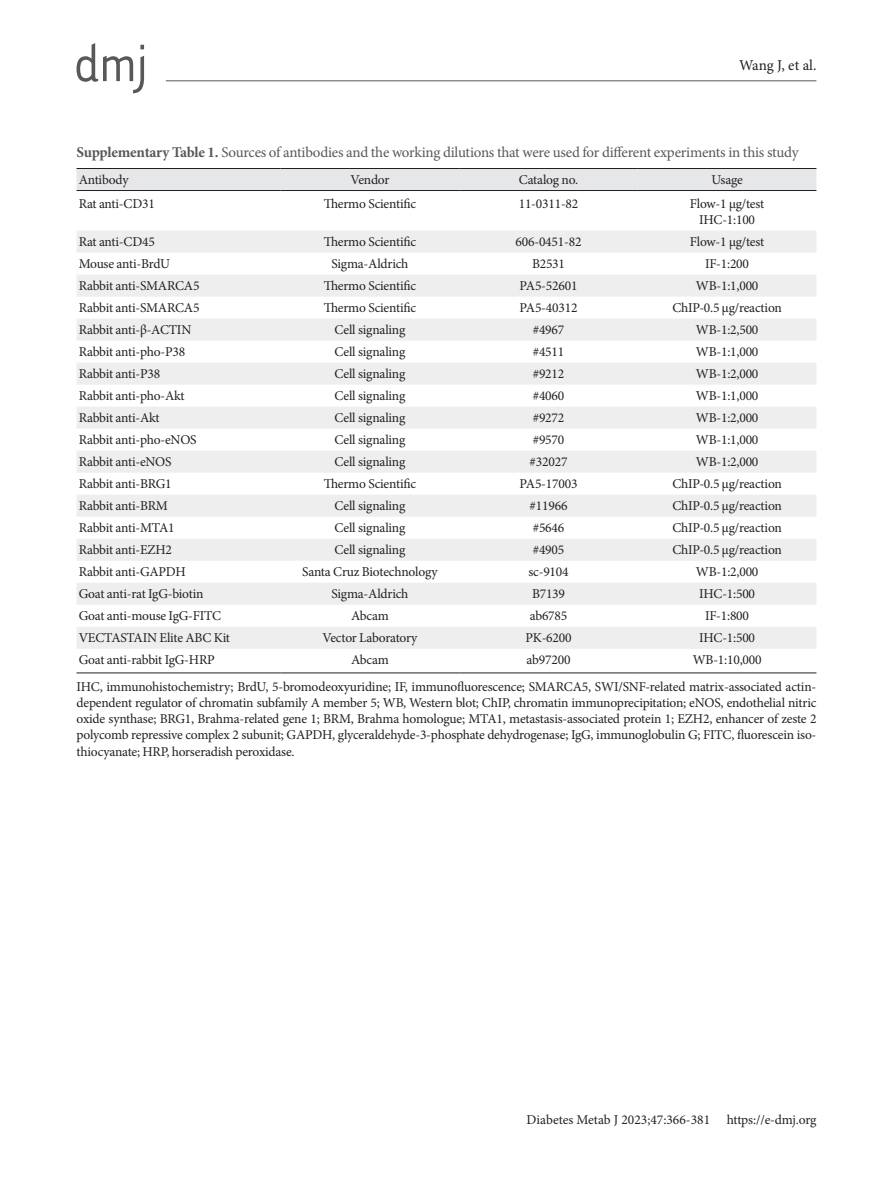
<style>
.page{position:relative;width:893px;height:1191px;background:#fff}
.page>*{position:absolute;margin:0;border:0;box-sizing:border-box;transform-origin:0 0}
.표제목그림{font:15px "Minion Pro";letter-spacing:-.015em;color:#57585a}
.t1{font:15px "Minion Pro";letter-spacing:-.01em;color:#231f20}
.표본문{font:13.5px/16.2px "Minion Pro";letter-spacing:-.015em;color:#231f20;text-align:justify}
.s1{font-weight:700}
</style>
<div class="page">
<hr style="left:166px;top:80px;width:650px;height:1px;background:#57585a">
<svg style="left:77px;top:43px;width:67px;height:50px"></svg>
<div style="left:77px;top:169px;width:739px;height:21px;background:#e6e7e9"></div>
<svg style="left:77px;top:231px;width:739px;height:418px;fill:#eeeeef"></svg>
<hr style="left:77px;top:168px;width:204px;height:1px;background:#231f20">
<hr style="left:281px;top:168px;width:178px;height:1px;background:#231f20">
<hr style="left:459px;top:168px;width:179px;height:1px;background:#231f20">
<hr style="left:638px;top:168px;width:178px;height:1px;background:#231f20">
<hr style="left:77px;top:672px;width:204px;height:1px;background:#231f20">
<hr style="left:281px;top:672px;width:178px;height:1px;background:#231f20">
<hr style="left:459px;top:672px;width:179px;height:1px;background:#231f20">
<hr style="left:638px;top:672px;width:178px;height:1px;background:#231f20">
<hr style="left:77px;top:190px;width:204px;height:1px;background:#231f20">
<hr style="left:281px;top:190px;width:178px;height:1px;background:#231f20">
<hr style="left:459px;top:190px;width:179px;height:1px;background:#231f20">
<hr style="left:638px;top:190px;width:178px;height:1px;background:#231f20">
<p class="t1" style="left:739px;top:55px;width:79px">Wang J, et al.</p>
<p class="표제목그림" style="left:77px;top:142px;width:724px"><span class="s1">Supplementary Table 1.</span> Sources of antibodies and the working dilutions that were used for different experiments in this study</p>
<p class="표본문" style="left:79px;top:171px;width:51px">Antibody</p>
<p class="표본문" style="left:350px;top:171px;width:41px">Vendor</p>
<p class="표본문" style="left:519px;top:171px;width:61px">Catalog no.</p>
<p class="표본문" style="left:711px;top:171px;width:33px">Usage</p>
<p class="표본문" style="left:79px;top:195px;width:78px">Rat anti-CD31</p>
<p class="표본문" style="left:324px;top:195px;width:94px">Thermo Scientific</p>
<p class="표본문" style="left:519px;top:195px;width:61px">11-0311-82</p>
<p class="표본문" style="left:690px;top:195px;width:76px">Flow-1 µg/test</p>
<p class="표본문" style="left:699px;top:211px;width:57px">IHC-1:100</p>
<p class="표본문" style="left:79px;top:233px;width:78px">Rat anti-CD45</p>
<p class="표본문" style="left:324px;top:233px;width:94px">Thermo Scientific</p>
<p class="표본문" style="left:516px;top:233px;width:67px">606-0451-82</p>
<p class="표본문" style="left:690px;top:233px;width:76px">Flow-1 µg/test</p>
<p class="표본문" style="left:79px;top:255px;width:93px">Mouse anti-BrdU</p>
<p class="표본문" style="left:331px;top:255px;width:79px">Sigma-Aldrich</p>
<p class="표본문" style="left:532px;top:255px;width:35px">B2531</p>
<p class="표본문" style="left:705px;top:255px;width:45px">IF-1:200</p>
<p class="표본문" style="left:79px;top:277px;width:122px">Rabbit anti-SMARCA5</p>
<p class="표본문" style="left:324px;top:277px;width:94px">Thermo Scientific</p>
<p class="표본문" style="left:520px;top:277px;width:59px">PA5-52601</p>
<p class="표본문" style="left:696px;top:277px;width:64px">WB-1:1,000</p>
<p class="표본문" style="left:79px;top:300px;width:122px">Rabbit anti-SMARCA5</p>
<p class="표본문" style="left:324px;top:300px;width:94px">Thermo Scientific</p>
<p class="표본문" style="left:520px;top:300px;width:59px">PA5-40312</p>
<p class="표본문" style="left:672px;top:300px;width:111px">ChIP-0.5 µg/reaction</p>
<p class="표본문" style="left:79px;top:322px;width:114px">Rabbit anti-β-ACTIN</p>
<p class="표본문" style="left:335px;top:322px;width:72px">Cell signaling</p>
<p class="표본문" style="left:533px;top:322px;width:33px">#4967</p>
<p class="표본문" style="left:696px;top:322px;width:64px">WB-1:2,500</p>
<p class="표본문" style="left:79px;top:344px;width:108px">Rabbit anti-pho-P38</p>
<p class="표본문" style="left:335px;top:344px;width:72px">Cell signaling</p>
<p class="표본문" style="left:533px;top:344px;width:33px">#4511</p>
<p class="표본문" style="left:696px;top:344px;width:64px">WB-1:1,000</p>
<p class="표본문" style="left:79px;top:366px;width:83px">Rabbit anti-P38</p>
<p class="표본문" style="left:335px;top:366px;width:72px">Cell signaling</p>
<p class="표본문" style="left:533px;top:366px;width:33px">#9212</p>
<p class="표본문" style="left:696px;top:366px;width:64px">WB-1:2,000</p>
<p class="표본문" style="left:79px;top:388px;width:107px">Rabbit anti-pho-Akt</p>
<p class="표본문" style="left:335px;top:388px;width:72px">Cell signaling</p>
<p class="표본문" style="left:533px;top:388px;width:33px">#4060</p>
<p class="표본문" style="left:696px;top:388px;width:64px">WB-1:1,000</p>
<p class="표본문" style="left:79px;top:410px;width:82px">Rabbit anti-Akt</p>
<p class="표본문" style="left:335px;top:410px;width:72px">Cell signaling</p>
<p class="표본문" style="left:533px;top:410px;width:33px">#9272</p>
<p class="표본문" style="left:696px;top:410px;width:64px">WB-1:2,000</p>
<p class="표본문" style="left:79px;top:432px;width:119px">Rabbit anti-pho-eNOS</p>
<p class="표본문" style="left:335px;top:432px;width:72px">Cell signaling</p>
<p class="표본문" style="left:533px;top:432px;width:33px">#9570</p>
<p class="표본문" style="left:696px;top:432px;width:64px">WB-1:1,000</p>
<p class="표본문" style="left:79px;top:454px;width:94px">Rabbit anti-eNOS</p>
<p class="표본문" style="left:335px;top:454px;width:72px">Cell signaling</p>
<p class="표본문" style="left:530px;top:454px;width:39px">#32027</p>
<p class="표본문" style="left:696px;top:454px;width:64px">WB-1:2,000</p>
<p class="표본문" style="left:79px;top:476px;width:95px">Rabbit anti-BRG1</p>
<p class="표본문" style="left:324px;top:476px;width:94px">Thermo Scientific</p>
<p class="표본문" style="left:520px;top:476px;width:59px">PA5-17003</p>
<p class="표본문" style="left:672px;top:476px;width:111px">ChIP-0.5 µg/reaction</p>
<p class="표본문" style="left:79px;top:498px;width:91px">Rabbit anti-BRM</p>
<p class="표본문" style="left:335px;top:498px;width:72px">Cell signaling</p>
<p class="표본문" style="left:530px;top:498px;width:39px">#11966</p>
<p class="표본문" style="left:672px;top:498px;width:111px">ChIP-0.5 µg/reaction</p>
<p class="표본문" style="left:79px;top:520px;width:97px">Rabbit anti-MTA1</p>
<p class="표본문" style="left:335px;top:520px;width:72px">Cell signaling</p>
<p class="표본문" style="left:533px;top:520px;width:33px">#5646</p>
<p class="표본문" style="left:672px;top:520px;width:111px">ChIP-0.5 µg/reaction</p>
<p class="표본문" style="left:79px;top:542px;width:95px">Rabbit anti-EZH2</p>
<p class="표본문" style="left:335px;top:542px;width:72px">Cell signaling</p>
<p class="표본문" style="left:533px;top:542px;width:33px">#4905</p>
<p class="표본문" style="left:672px;top:542px;width:111px">ChIP-0.5 µg/reaction</p>
<p class="표본문" style="left:79px;top:564px;width:109px">Rabbit anti-GAPDH</p>
<p class="표본문" style="left:302px;top:564px;width:137px">Santa Cruz Biotechnology</p>
<p class="표본문" style="left:528px;top:564px;width:42px">sc-9104</p>
<p class="표본문" style="left:696px;top:564px;width:64px">WB-1:2,000</p>
<p class="표본문" style="left:79px;top:586px;width:126px">Goat anti-rat IgG-biotin</p>
<p class="표본문" style="left:331px;top:586px;width:79px">Sigma-Aldrich</p>
<p class="표본문" style="left:532px;top:586px;width:35px">B7139</p>
<p class="표본문" style="left:699px;top:586px;width:57px">IHC-1:500</p>
<p class="표본문" style="left:79px;top:608px;width:144px">Goat anti-mouse IgG-FITC</p>
<p class="표본문" style="left:351px;top:608px;width:39px">Abcam</p>
<p class="표본문" style="left:530px;top:608px;width:39px">ab6785</p>
<p class="표본문" style="left:705px;top:608px;width:45px">IF-1:800</p>
<p class="표본문" style="left:79px;top:630px;width:153px">VECTASTAIN Elite ABC Kit</p>
<p class="표본문" style="left:322px;top:630px;width:97px">Vector Laboratory</p>
<p class="표본문" style="left:525px;top:630px;width:48px">PK-6200</p>
<p class="표본문" style="left:699px;top:630px;width:57px">IHC-1:500</p>
<p class="표본문" style="left:79px;top:652px;width:138px">Goat anti-rabbit IgG-HRP</p>
<p class="표본문" style="left:351px;top:652px;width:39px">Abcam</p>
<p class="표본문" style="left:527px;top:652px;width:45px">ab97200</p>
<p class="표본문" style="left:693px;top:652px;width:70px">WB-1:10,000</p>
<p class="표본문" style="left:77px;top:678px;width:741px">IHC, immunohistochemistry; BrdU, 5-bromodeoxyuridine; IF, immunofluorescence; SMARCA5, SWI/SNF-related matrix-associated actin&shy;dependent regulator of chromatin subfamily A member 5; WB, Western blot; ChIP, chromatin immunoprecipitation; eNOS, endothelial nitric oxide synthase; BRG1, Brahma-related gene 1; BRM, Brahma homologue; MTA1, metastasis-associated protein 1; EZH2, enhancer of zeste 2 polycomb repressive complex 2 subunit; GAPDH, glyceraldehyde-3-phosphate dehydrogenase; IgG, immunoglobulin G; FITC, fluorescein iso&shy;thiocyanate; HRP, horseradish peroxidase.</p>
<p class="표본문" style="left:527px;top:1111px;width:291px">Diabetes Metab J 2023;47:366-381 https://e-dmj.org</p>
</div>
